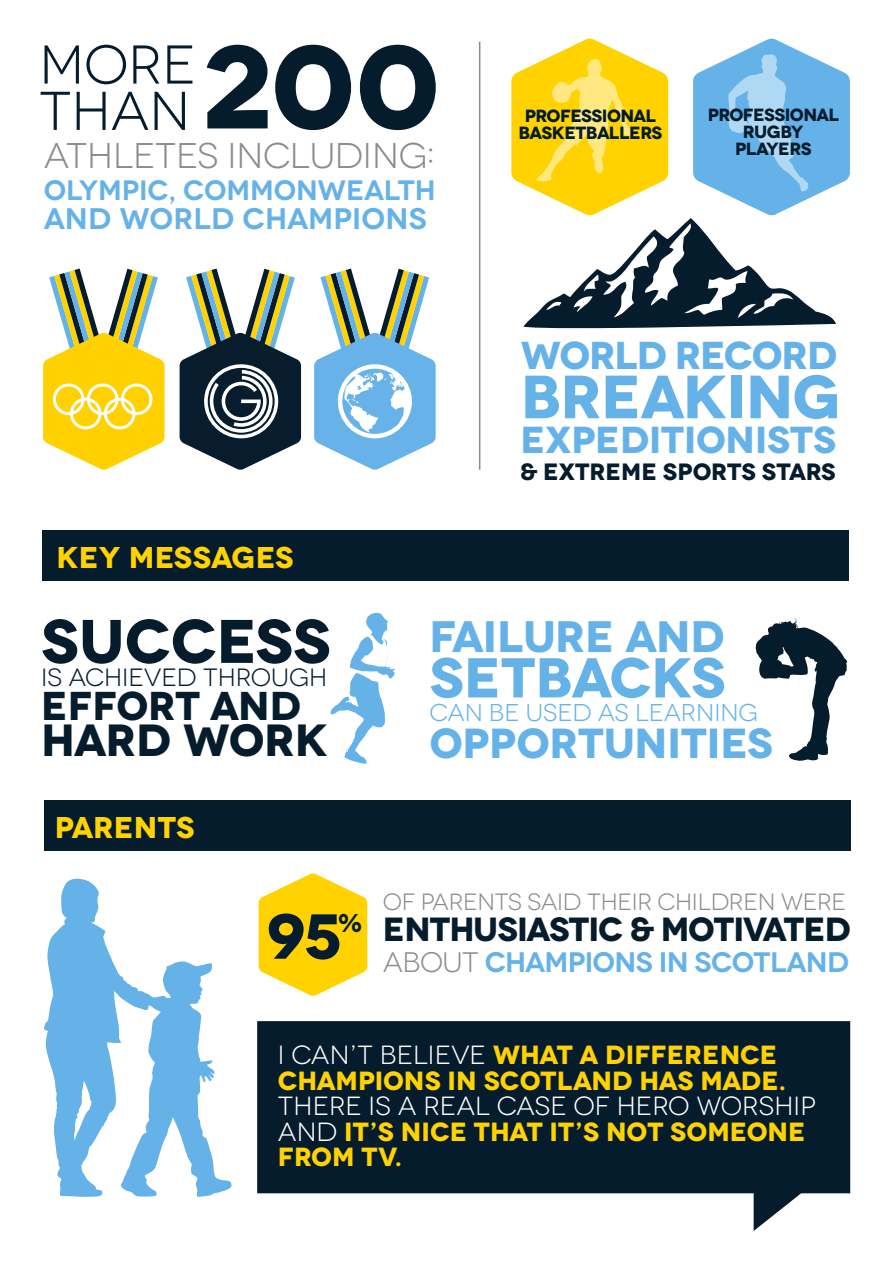
<style>
.page{position:relative;width:893px;height:1263px;background:#fff}
.page>*{position:absolute;margin:0;border:0;box-sizing:border-box;transform-origin:0 0}
.t1{font:700 63.3px "Novecentowide";color:#051c2c}
.t2{font:700 61.35px "Novecentowide";letter-spacing:-.005em;color:#051c2c}
.t3{font:700 60.9px "Novecentowide";letter-spacing:-.01em;color:#65b2e9}
.t4{font:700 56.1px "Novecentowide";letter-spacing:-.01em;color:#65b2e9}
.t5{font:54.45px/46.3px "Novecentowide";letter-spacing:-.005em;color:#051c2c}
.t6{font:700 45px "Novecentowide";letter-spacing:-.015em;color:#051c2c}
.t7{font:700 43.95px "Novecentowide";letter-spacing:-.01em;color:#65b2e9}
.t8{font:700 42px "Novecentowide";color:#65b2e9}
.t9{font:700 40.2px "Novecentowide";color:#051c2c}
.t10{font:700 38.85px "Novecentowide";letter-spacing:-.03em;color:#65b2e9}
.t11{font:700 37.5px "Novecentowide";color:#65b2e9}
.t12{font:35.7px "Novecentowide";letter-spacing:-.005em;color:#8a8d8e}
.t13{font:700 33.45px "Novecentowide";letter-spacing:-.025em;color:#051c2c}
.t14{font:700 30px "Novecentowide";letter-spacing:.01em;color:#ffd200}
.t15{font:600 29.7px "Novecentowide";color:#65b2e9}
.t16{font:600 28.2px "Novecentowide";letter-spacing:-.025em;color:#65b2e9}
.t17{font:600 28.05px "Novecentowide";letter-spacing:-.01em;color:#65b2e9}
.t18{font:700 26.25px/25.5px "Novecentowide";letter-spacing:-.005em;color:#ffd200}
.t19{font:700 25.8px "Novecentowide";color:#051c2c}
.t20{font:24.9px "Novecentowide";color:#051c2c}
.t21{font:24.3px "Novecentowide";color:#65b2e9}
.t22{font:23.55px "Novecentowide";letter-spacing:-.01em;color:#8a8d8e}
.t23{font:700 23.55px "Novecentowide";color:#051c2c}
.t24{font:700 17.7px/17px "Novecentowide";letter-spacing:-.035em;color:#051c2c;text-align:center}
.s1{font-weight:700;font-size:117.3px}
.s2{font-weight:400;color:#8a8d8e}
.s3{font-weight:400;color:#fff}
</style>
<div class="page">
<svg style="left:259px;top:873px;width:108px;height:123px"></svg>
<svg style="left:330px;top:612px;width:65px;height:152px"></svg>
<hr style="left:479px;top:42px;width:1px;height:428px;background:#8a8d8e">
<div style="left:43px;top:530px;width:806px;height:51px;background:#051c2c"></div>
<svg style="left:756px;top:619px;width:91px;height:142px"></svg>
<svg style="left:257px;top:1021px;width:593px;height:210px;fill:#051c2c"></svg>
<div style="left:44px;top:800px;width:806px;height:51px;background:#051c2c"></div>
<svg style="left:43px;top:878px;width:189px;height:319px"></svg>
<svg style="left:511px;top:38px;width:339px;height:291px"></svg>
<svg style="left:43px;top:268px;width:122px;height:202px"></svg>
<svg style="left:180px;top:268px;width:121px;height:202px"></svg>
<svg style="left:314px;top:268px;width:122px;height:202px"></svg>
<h3 class="t5" style="left:39px;top:42px;width:402px">MORE<br>THAN <span class="s1">200</span></h3>
<h3 class="t12" style="left:44px;top:135px;width:392px">ATHLETES INCLUDING:</h3>
<p class="t17" style="left:44px;top:173px;width:393px">OLYMPIC, COMMONWEALTH</p>
<p class="t15" style="left:44px;top:200px;width:384px">AND WORLD CHAMPIONS</p>
<p class="t14" style="left:56px;top:539px;width:238px">KEY MESSAGES</p>
<p class="t24" style="left:518px;top:107px;width:145px">PROFESSIONAL<br>BASKETBALLERS</p>
<p class="t24" style="left:708px;top:106px;width:133px">PROFESSIONAL<br>RUGBY<br>PLAYERS</p>
<h3 class="t10" style="left:521px;top:331px;width:318px">WORLD RECORD</h3>
<h3 class="t3" style="left:521px;top:359px;width:321px">BREAKING</h3>
<h3 class="t11" style="left:521px;top:417px;width:317px">EXPEDITIONISTS</h3>
<p class="t23" style="left:521px;top:457px;width:317px">&amp; EXTREME SPORTS STARS</p>
<h2 class="t2" style="left:41px;top:603px;width:291px">SUCCESS</h2>
<p class="t20" style="left:41px;top:662px;width:288px">IS ACHIEVED THROUGH</p>
<h3 class="t9" style="left:41px;top:680px;width:262px">EFFORT AND</h3>
<h3 class="t6" style="left:41px;top:712px;width:288px">HARD WORK</h3>
<h3 class="t7" style="left:429px;top:609px;width:297px">FAILURE AND</h3>
<h3 class="t4" style="left:429px;top:643px;width:298px">SETBACKS</h3>
<p class="t21" style="left:429px;top:698px;width:330px">CAN BE USED AS LEARNING</p>
<h3 class="t8" style="left:429px;top:717px;width:345px">OPPORTUNITIES</h3>
<p class="t14" style="left:55px;top:809px;width:141px">PARENTS</p>
<h1 class="t1" style="left:267px;top:897px;width:76px">95</h1>
<p class="t19" style="left:339px;top:907px;width:24px">%</p>
<p class="t22" style="left:383px;top:888px;width:464px">OF PARENTS SAID THEIR CHILDREN WERE</p>
<p class="t13" style="left:383px;top:908px;width:470px">ENTHUSIASTIC &amp; MOTIVATED</p>
<p class="t16" style="left:383px;top:945px;width:468px"><span class="s2">ABOUT</span> CHAMPIONS IN SCOTLAND</p>
<p class="t18" style="left:278px;top:1043px;width:510px"><span class="s3">I CAN’T BELIEVE</span> WHAT A DIFFERENCE<br>CHAMPIONS IN SCOTLAND HAS MADE.</p>
<p class="t18" style="left:278px;top:1094px;width:539px"><span class="s3">THERE IS A REAL CASE OF HERO WORSHIP<br>AND</span> IT’S NICE THAT IT’S NOT SOMEONE<br>FROM TV.</p>
</div>
